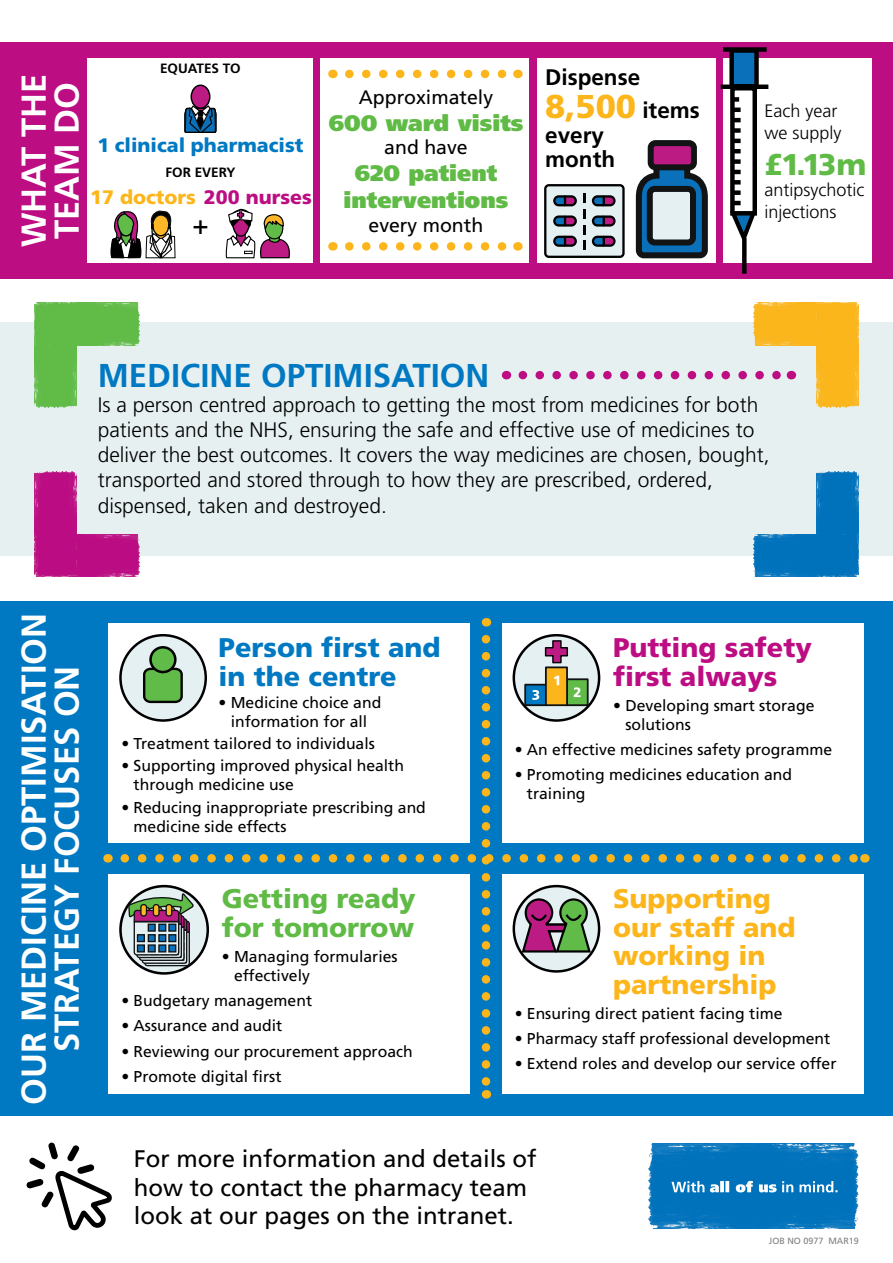
<style>
.page{position:relative;width:893px;height:1263px;background:#fff}
.page>*{position:absolute;margin:0;border:0;box-sizing:border-box;transform-origin:0 0}
.t1{font:700 34.5px/33px "Frutiger";color:#fff}
.t2{font:700 33px "Frutiger";color:#0079c2}
.t3{font:900 33px "Frutiger";color:#fcb61c}
.t4{font:900 30px "Frutiger";color:#60bb46}
.t5{font:900 27px/28.5px "Frutiger";color:#fcb61c}
.t6{font:900 27px/28.5px "Frutiger";color:#0079c2}
.t7{font:900 27px/28.5px "Frutiger";color:#bc0d83}
.t8{font:900 27px/28.5px "Frutiger";color:#60bb46}
.t9{font:27px "Frutiger";color:#000}
.t10{font:24px/28.5px "Frutiger";color:#000}
.t11{font:900 22.5px/27px "Frutiger";color:#60bb46;text-align:center}
.t12{font:700 22.5px/24px "Frutiger";color:#000}
.t13{font:300 21px/25.2px "Frutiger";color:#000}
.t14{font:19.5px "Frutiger";color:#000}
.t15{font:900 19.5px "Frutiger";color:#0079c2}
.t16{font:900 19.5px "Frutiger";color:#fcb61c}
.t17{font:300 18px/21.6px "Frutiger";color:#000}
.t18{font:15.75px/18.9px "Frutiger";color:#000}
.t19{font:700 13.5px "Frutiger";color:#000}
.t20{font:9px "Frutiger";color:#808080}
.s1{color:#bc0d83}
.s2{font-weight:700;font-size:22.5px;color:#000}
</style>
<div class="page">
<img style="left:649px;top:1144px;width:210px;height:85px">
<svg style="left:671px;top:1181px;width:166px;height:11px"></svg>
<div style="left:0;top:43px;width:893px;height:236px;background:#bc0d83"></div>
<div style="left:723px;top:58px;width:149px;height:205px;background:#fff"></div>
<div style="left:537px;top:58px;width:178px;height:205px;background:#fff"></div>
<svg style="left:544px;top:184px;width:81px;height:74px;background:#9a9ea8"></svg>
<svg style="left:635px;top:150px;width:73px;height:109px"></svg>
<div style="left:651px;top:143px;width:43px;height:24px;background:#bb1b83;border-radius:5px"></div>
<div style="left:648px;top:140px;width:49px;height:30px;border:6px solid #111314;border-radius:5px"></div>
<div style="left:650px;top:189px;width:43px;height:53px;background:#e5f0f2;border-radius:5px"></div>
<div style="left:647px;top:186px;width:49px;height:59px;border:6px solid #111314;border-radius:5px"></div>
<div style="left:88px;top:58px;width:225px;height:205px;background:#fff"></div>
<div style="left:191px;top:85px;width:19px;height:23px;background:#bb1b83;border-radius:50%"></div>
<div style="left:191px;top:85px;width:20px;height:24px;border:1px solid #000001;border-radius:50%"></div>
<svg style="left:184px;top:104px;width:33px;height:29px"></svg>
<svg style="left:110px;top:210px;width:66px;height:49px"></svg>
<svg style="left:225px;top:209px;width:65px;height:50px"></svg>
<div style="left:321px;top:58px;width:208px;height:205px;background:#fff"></div>
<svg style="left:349px;top:70px;width:158px;height:8px"></svg>
<svg style="left:349px;top:242px;width:158px;height:9px"></svg>
<div style="left:742px;top:238px;width:5px;height:36px;background:#000"></div>
<svg style="left:720px;top:47px;width:49px;height:197px"></svg>
<div style="left:0;top:322px;width:893px;height:234px;background:#e7f0f1"></div>
<img style="left:34px;top:345px;width:43px;height:63px">
<img style="left:34px;top:303px;width:105px;height:42px">
<img style="left:816px;top:472px;width:43px;height:62px">
<img style="left:754px;top:534px;width:105px;height:43px">
<img style="left:754px;top:303px;width:62px;height:42px">
<img style="left:816px;top:303px;width:43px;height:105px">
<img style="left:77px;top:534px;width:62px;height:43px">
<img style="left:34px;top:472px;width:43px;height:105px">
<svg style="left:523px;top:371px;width:258px;height:8px"></svg>
<svg style="left:26px;top:1142px;width:86px;height:89px"></svg>
<div style="left:0;top:601px;width:893px;height:514px;background:#0079c2"></div>
<div style="left:109px;top:623px;width:361px;height:219px;background:#fff"></div>
<div style="left:109px;top:874px;width:361px;height:219px;background:#fff"></div>
<div style="left:502px;top:623px;width:361px;height:219px;background:#fff"></div>
<svg style="left:120px;top:635px;width:86px;height:85px"></svg>
<svg style="left:125px;top:639px;width:731px;height:459px"></svg>
<p class="t1" style="left:17px;top:247px;width:175px;rotate:-90deg">WHAT THE<br>TEAM DO</p>
<p class="t19" style="left:160px;top:61px;width:82px">EQUATES TO</p>
<p class="t15" style="left:97px;top:133px;width:208px">1 clinical pharmacist</p>
<p class="t19" style="left:165px;top:165px;width:72px">FOR EVERY</p>
<p class="t16" style="left:90px;top:186px;width:223px">17 doctors <span class="s1">200 nurses</span></p>
<p class="t9" style="left:192px;top:209px;width:18px">+</p>
<p class="t14" style="left:359px;top:86px;width:136px">Approximately</p>
<p class="t11" style="left:329px;top:109px;width:196px">600 ward visits</p>
<p class="t14" style="left:384px;top:136px;width:85px">and have</p>
<p class="t11" style="left:344px;top:160px;width:166px">620 patient interventions</p>
<p class="t14" style="left:369px;top:213px;width:116px">every month</p>
<p class="t12" style="left:545px;top:65px;width:96px">Dispense</p>
<p class="t3" style="left:545px;top:86px;width:156px">8,500 <span class="s2">items</span></p>
<p class="t12" style="left:545px;top:123px;width:71px">every month</p>
<p class="t17" style="left:764px;top:100px;width:79px">Each year we supply</p>
<p class="t4" style="left:764px;top:146px;width:104px">£1.13m</p>
<p class="t17" style="left:764px;top:179px;width:101px">antipsychotic injections</p>
<p class="t2" style="left:98px;top:356px;width:393px">MEDICINE OPTIMISATION</p>
<p class="t13" style="left:98px;top:392px;width:673px">Is a person centred approach to getting the most from medicines for both patients and the NHS, ensuring the safe and effective use of medicines to deliver the best outcomes. It covers the way medicines are chosen, bought, transported and stored through to how they are prescribed, ordered, dispensed, taken and destroyed.</p>
<p class="t1" style="left:17px;top:1105px;width:493px;text-align:center;rotate:-90deg">OUR MEDICINE OPTIMISATION<br>STRATEGY FOCUSES ON</p>
<p class="t6" style="left:218px;top:633px;width:224px">Person first and in the centre</p>
<p class="t18" style="left:218px;top:693px;width:164px;text-align:center">• Medicine choice and information for all</p>
<p class="t18" style="left:121px;top:734px;width:255px">• Treatment tailored to individuals</p>
<p class="t18" style="left:134px;top:756px;width:272px;text-indent:-12px">• Supporting improved physical health through medicine use</p>
<p class="t18" style="left:134px;top:797px;width:294px;text-indent:-12px">• Reducing inappropriate prescribing and medicine side effects</p>
<p class="t8" style="left:222px;top:884px;width:195px">Getting ready for tomorrow</p>
<p class="t18" style="left:234px;top:947px;width:165px;text-indent:-12px">• Managing formularies effectively</p>
<p class="t18" style="left:121px;top:991px;width:192px">• Budgetary management</p>
<p class="t18" style="left:121px;top:1016px;width:163px">• Assurance and audit</p>
<p class="t18" style="left:121px;top:1041px;width:293px">• Reviewing our procurement approach</p>
<p class="t18" style="left:121px;top:1067px;width:162px">• Promote digital first</p>
<p class="t7" style="left:613px;top:633px;width:200px">Putting safety first always</p>
<p class="t18" style="left:625px;top:696px;width:191px;text-indent:-12px">• Developing smart storage solutions</p>
<p class="t18" style="left:515px;top:740px;width:319px">• An effective medicines safety programme</p>
<p class="t18" style="left:527px;top:765px;width:267px;text-indent:-12px">• Promoting medicines education and training</p>
<p class="t5" style="left:613px;top:884px;width:184px">Supporting our staff and working in partnership</p>
<p class="t18" style="left:515px;top:1004px;width:269px">• Ensuring direct patient facing time</p>
<p class="t18" style="left:515px;top:1029px;width:317px">• Pharmacy staff professional development</p>
<p class="t18" style="left:515px;top:1054px;width:323px">• Extend roles and develop our service offer</p>
<p class="t10" style="left:134px;top:1144px;width:404px">For more information and details of how to contact the pharmacy team look at our pages on the intranet.</p>
<p class="t20" style="left:769px;top:1236px;width:92px">JOB NO 0977 MAR19</p>
</div>
